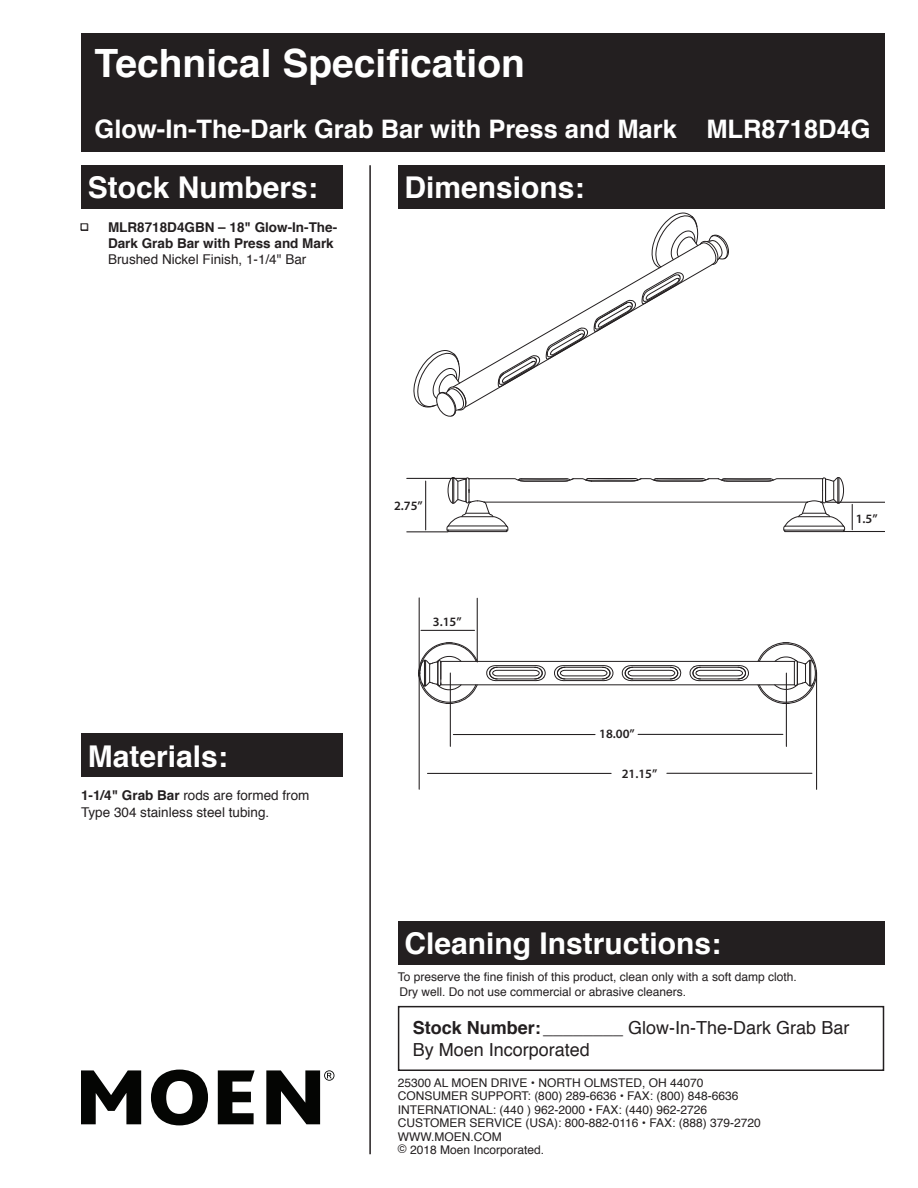
<style>
.page{position:relative;width:918px;height:1188px;background:#fff}
.page>*{position:absolute;margin:0;border:0;box-sizing:border-box;transform-origin:0 0}
.t1{font:700 39px "Helvetica";color:#fff}
.t2{font:700 30px "Helvetica";color:#fff}
.t3{font:700 25.5px "Helvetica";color:#fff}
.t4{font:18px/21.6px "Helvetica";color:#231f20}
.t5{font:13.5px/16.2px "Helvetica";color:#231f20}
.t6{font:700 13.5px/16.2px "Helvetica";color:#231f20}
.t7{font:600 12.75px "Myriad Pro";color:#231f20}
.t8{font:12px/13.5px "Helvetica";color:#231f20}
.s1{font-weight:700}
</style>
<div class="page">
<div style="left:81px;top:34px;width:803px;height:118px;background:#231f20"></div>
<div style="left:81px;top:165px;width:261px;height:43px;background:#231f20"></div>
<div style="left:398px;top:165px;width:486px;height:43px;background:#231f20"></div>
<div style="left:398px;top:921px;width:486px;height:43px;background:#231f20"></div>
<svg style="left:81px;top:223px;width:7px;height:8px"></svg>
<div style="left:81px;top:734px;width:261px;height:43px;background:#231f20"></div>
<div style="left:398px;top:1006px;width:486px;height:65px;border:2px solid #231f20"></div>
<hr style="left:369px;top:165px;width:2px;height:989px;background:#231f20">
<svg style="left:81px;top:1070px;width:60px;height:54px"></svg>
<svg style="left:151px;top:1070px;width:57px;height:55px"></svg>
<svg style="left:218px;top:1070px;width:37px;height:54px"></svg>
<svg style="left:266px;top:1070px;width:68px;height:54px"></svg>
<svg style="left:413px;top:350px;width:52px;height:67px"></svg>
<svg style="left:452px;top:277px;width:193px;height:131px"></svg>
<svg style="left:642px;top:213px;width:87px;height:91px"></svg>
<svg style="left:418px;top:640px;width:60px;height:64px"></svg>
<hr style="left:441px;top:685px;width:353px;height:1px;background:#231f20">
<hr style="left:441px;top:661px;width:353px;height:1px;background:#231f20">
<svg style="left:689px;top:665px;width:60px;height:16px"></svg>
<svg style="left:621px;top:665px;width:60px;height:17px"></svg>
<svg style="left:554px;top:665px;width:60px;height:17px"></svg>
<svg style="left:486px;top:665px;width:59px;height:17px"></svg>
<svg style="left:757px;top:642px;width:61px;height:63px"></svg>
<svg style="left:446px;top:477px;width:399px;height:55px"></svg>
<hr style="left:407px;top:531px;width:41px;height:1px;background:#231f20">
<hr style="left:407px;top:478px;width:59px;height:1px;background:#231f20">
<hr style="left:425px;top:481px;width:1px;height:49px;background:#231f20">
<hr style="left:844px;top:531px;width:40px;height:1px;background:#231f20">
<hr style="left:826px;top:502px;width:58px;height:1px;background:#231f20">
<svg style="left:852px;top:504px;width:1px;height:26px"></svg>
<hr style="left:477px;top:598px;width:1px;height:64px;background:#231f20">
<hr style="left:419px;top:598px;width:1px;height:191px;background:#231f20">
<hr style="left:421px;top:630px;width:54px;height:1px;background:#231f20">
<hr style="left:816px;top:672px;width:1px;height:117px;background:#231f20">
<hr style="left:453px;top:734px;width:142px;height:1px;background:#231f20">
<hr style="left:638px;top:734px;width:145px;height:1px;background:#231f20">
<hr style="left:786px;top:673px;width:1px;height:73px;background:#231f20">
<hr style="left:427px;top:773px;width:184px;height:1px;background:#231f20">
<hr style="left:667px;top:773px;width:145px;height:1px;background:#231f20">
<hr style="left:450px;top:673px;width:1px;height:73px;background:#231f20">
<h1 class="t1" style="left:94px;top:31px;width:432px">Technical Specification</h1>
<h3 class="t3" style="left:94px;top:109px;width:778px">Glow-In-The-Dark Grab Bar with Press and Mark MLR8718D4G</h3>
<h2 class="t2" style="left:88px;top:163px;width:232px">Stock Numbers:</h2>
<h2 class="t2" style="left:405px;top:163px;width:182px">Dimensions:</h2>
<p class="t6" style="left:108px;top:219px;width:231px">MLR8718D4GBN – 18" Glow-In-The-<br>Dark Grab Bar with Press and Mark</p>
<p class="t5" style="left:108px;top:252px;width:200px">Brushed Nickel Finish, 1-1/4" Bar</p>
<h2 class="t2" style="left:88px;top:732px;width:142px">Materials:</h2>
<p class="t5" style="left:81px;top:788px;width:230px"><span class="s1">1-1/4" Grab Bar</span> rods are formed from<br>Type 304 stainless steel tubing.</p>
<p class="t7" style="left:394px;top:498px;width:30px">2.75”</p>
<p class="t7" style="left:433px;top:614px;width:30px">3.15”</p>
<p class="t7" style="left:599px;top:726px;width:37px">18.00”</p>
<p class="t7" style="left:622px;top:765px;width:37px">21.15”</p>
<p class="t7" style="left:856px;top:510px;width:23px">1.5”</p>
<h2 class="t2" style="left:405px;top:919px;width:318px">Cleaning Instructions:</h2>
<p class="t8" style="left:398px;top:970px;width:400px;line-height:14.4px">To preserve the fine finish of this product, clean only with a soft damp cloth.<br>Dry well. Do not use commercial or abrasive cleaners.</p>
<h3 class="t4" style="left:413px;top:1018px;width:438px"><span class="s1">Stock Number:</span>________ Glow-In-The-Dark Grab Bar<br>By Moen Incorporated</h3>
<p class="t8" style="left:398px;top:1076px;width:365px">25300 AL MOEN DRIVE • NORTH OLMSTED, OH 44070<br>CONSUMER SUPPORT: (800) 289-6636 • FAX: (800) 848-6636<br>INTERNATIONAL: (440 ) 962-2000 • FAX: (440) 962-2726<br>CUSTOMER SERVICE (USA): 800-882-0116 • FAX: (888) 379-2720<br>WWW.MOEN.COM<br>© 2018 Moen Incorporated.</p>
</div>
